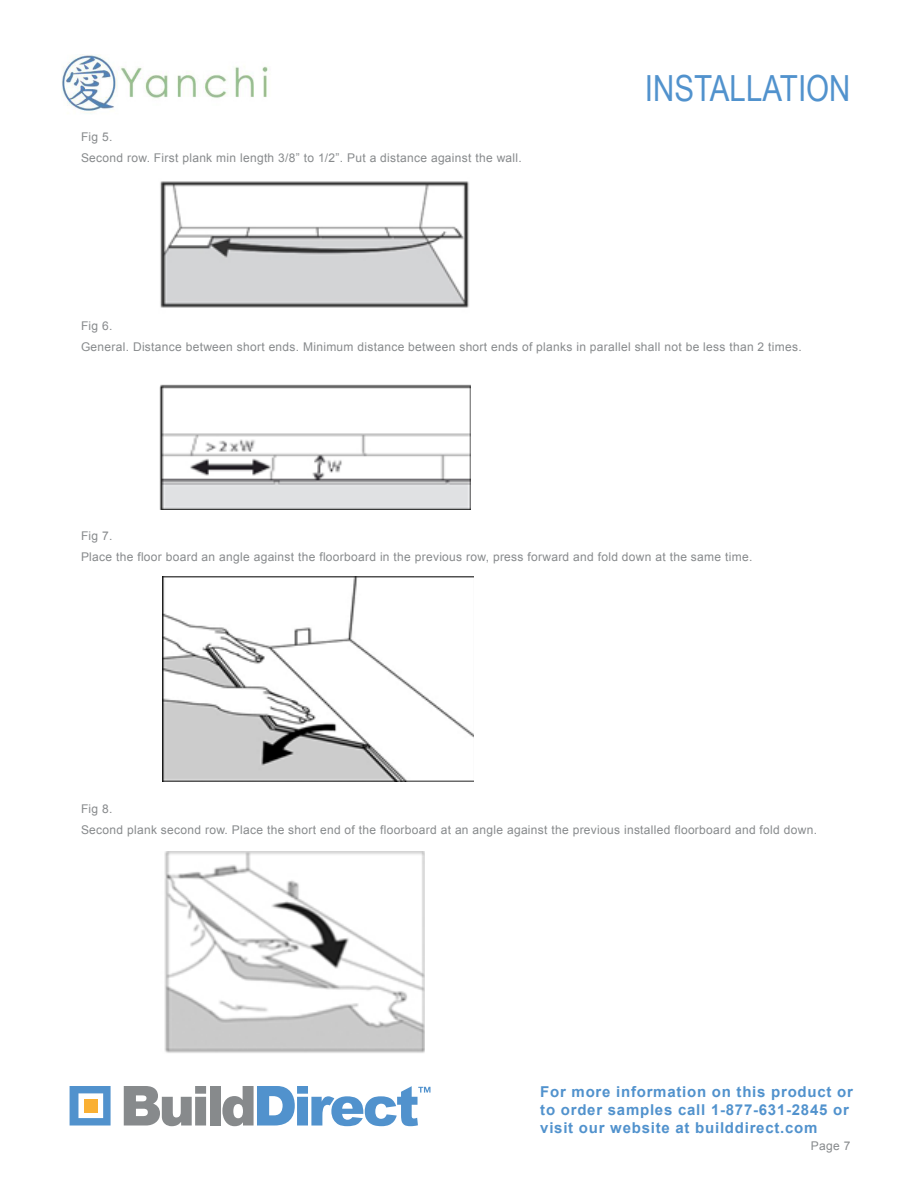
<style>
.page{position:relative;width:918px;height:1188px;background:#fff}
.page>*{position:absolute;margin:0;border:0;box-sizing:border-box;transform-origin:0 0}
.t1{font:36px "Arial Narrow";color:#5192cd}
.t2{font:700 15px/18px "Arial";letter-spacing:.05em;color:#5192cd}
.t3{font:12px "Arial";letter-spacing:.025em;color:#878a8c}
</style>
<div class="page">
<svg style="left:124px;top:1086px;width:82px;height:40px"></svg>
<div style="left:210px;top:1086px;width:10px;height:40px;background:#878a8c"></div>
<svg style="left:222px;top:1086px;width:208px;height:40px"></svg>
<svg style="left:70px;top:1086px;width:41px;height:40px"></svg>
<div style="left:84px;top:1099px;width:13px;height:13px;background:#fab033"></div>
<img style="left:62px;top:54px;width:206px;height:59px">
<img style="left:160px;top:181px;width:309px;height:127px">
<img style="left:160px;top:384px;width:311px;height:125px">
<img style="left:163px;top:577px;width:311px;height:204px">
<img style="left:164px;top:852px;width:261px;height:201px">
<p class="t3" style="left:81px;top:129px;width:33px">Fig 5.</p>
<p class="t3" style="left:81px;top:150px;width:442px">Second row. First plank min length 3/8” to 1/2”. Put a distance against the wall.</p>
<h1 class="t1" style="left:645px;top:62px;width:207px">INSTALLATION</h1>
<p class="t3" style="left:81px;top:318px;width:33px">Fig 6.</p>
<p class="t3" style="left:81px;top:339px;width:722px">General. Distance between short ends. Minimum distance between short ends of planks in parallel shall not be less than 2 times.</p>
<p class="t3" style="left:81px;top:528px;width:33px">Fig 7.</p>
<p class="t3" style="left:81px;top:549px;width:673px">Place the floor board an angle against the floorboard in the previous row, press forward and fold down at the same time.</p>
<p class="t3" style="left:81px;top:801px;width:33px">Fig 8.</p>
<p class="t3" style="left:81px;top:822px;width:738px">Second plank second row. Place the short end of the floorboard at an angle against the previous installed floorboard and fold down.</p>
<p class="t2" style="left:540px;top:1083px;width:314px">For more information on this product or to order samples call 1-877-631-2845 or visit our website at builddirect.com</p>
<p class="t3" style="left:811px;top:1138px;width:41px">Page 7</p>
</div>
